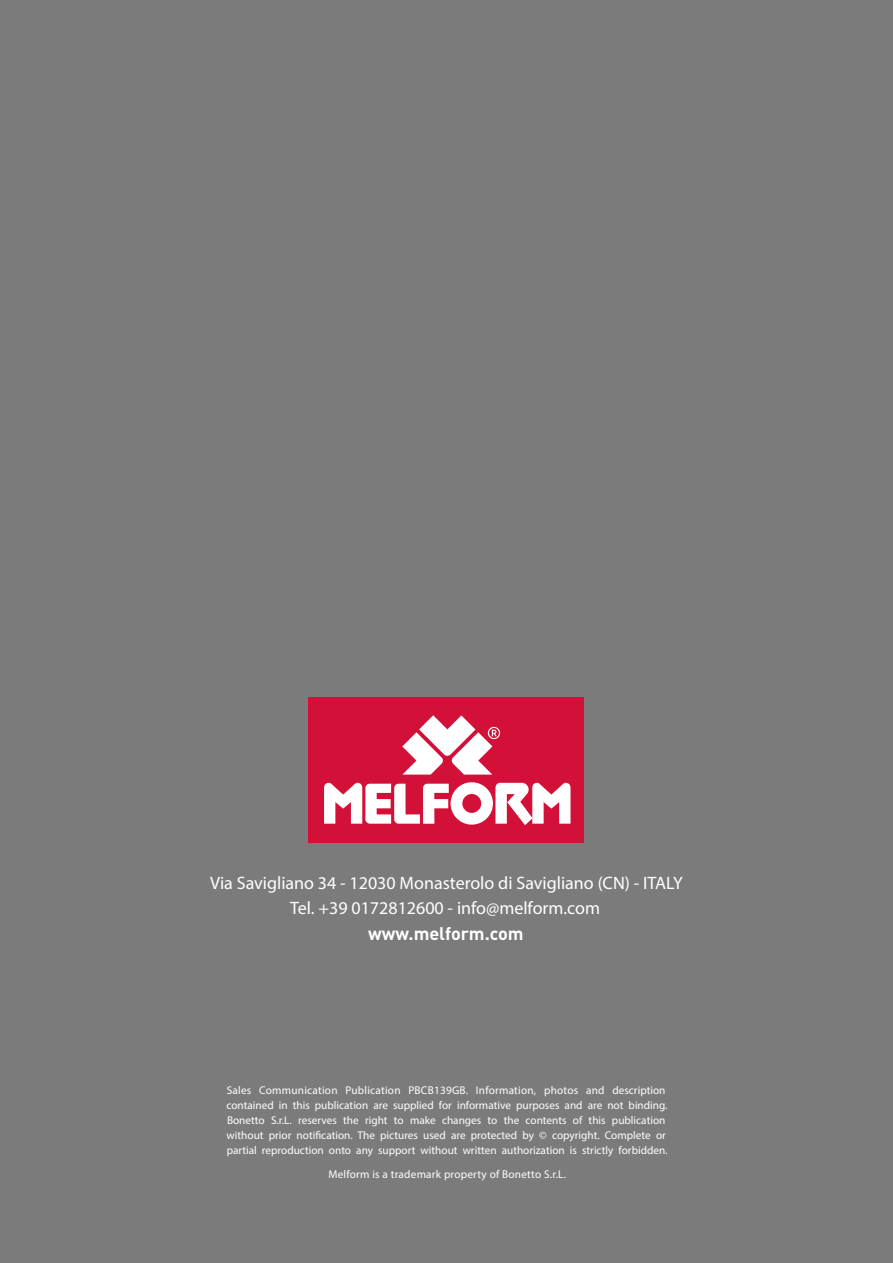
<style>
.page{position:relative;width:893px;height:1263px;background:#7c7b7b}
.page>*{position:absolute;margin:0;border:0;box-sizing:border-box;transform-origin:0 0}
.t1{font:18px/25.5px "Myriad Pro";color:#fff;text-align:center}
.t2{font:700 18px "DIN";color:#fff}
.t3{font:11.25px/15px "Myriad Pro";color:#fff}
.t4{font:11.25px "Myriad Pro";letter-spacing:.02em;color:#fff}
</style>
<div class="page">
<div style="left:308px;top:697px;width:275px;height:145px;background:#d31138"></div>
<svg style="left:324px;top:782px;width:246px;height:43px"></svg>
<svg style="left:402px;top:715px;width:98px;height:59px"></svg>
<h1 class="t1" style="left:210px;top:869px;width:474px">Via Savigliano 34 - 12030 Monasterolo di Savigliano (CN) - ITALY<br>Tel. +39 0172812600 - info@melform.com</h1>
<h1 class="t2" style="left:368px;top:921px;width:157px">www.melform.com</h1>
<p class="t3" style="left:226px;top:1082px;width:443px">Sales Communication Publication PBCB139GB. Information, photos and description contained in this publication are supplied for informative purposes and are not binding.<br>Bonetto S.r.L. reserves the right to make changes to the contents of this publication without prior notification. The pictures used are protected by © copyright. Complete or partial reproduction onto any support without written authorization is strictly forbidden.</p>
<p class="t4" style="left:328px;top:1167px;width:239px">Melform is a trademark property of Bonetto S.r.L.</p>
</div>
